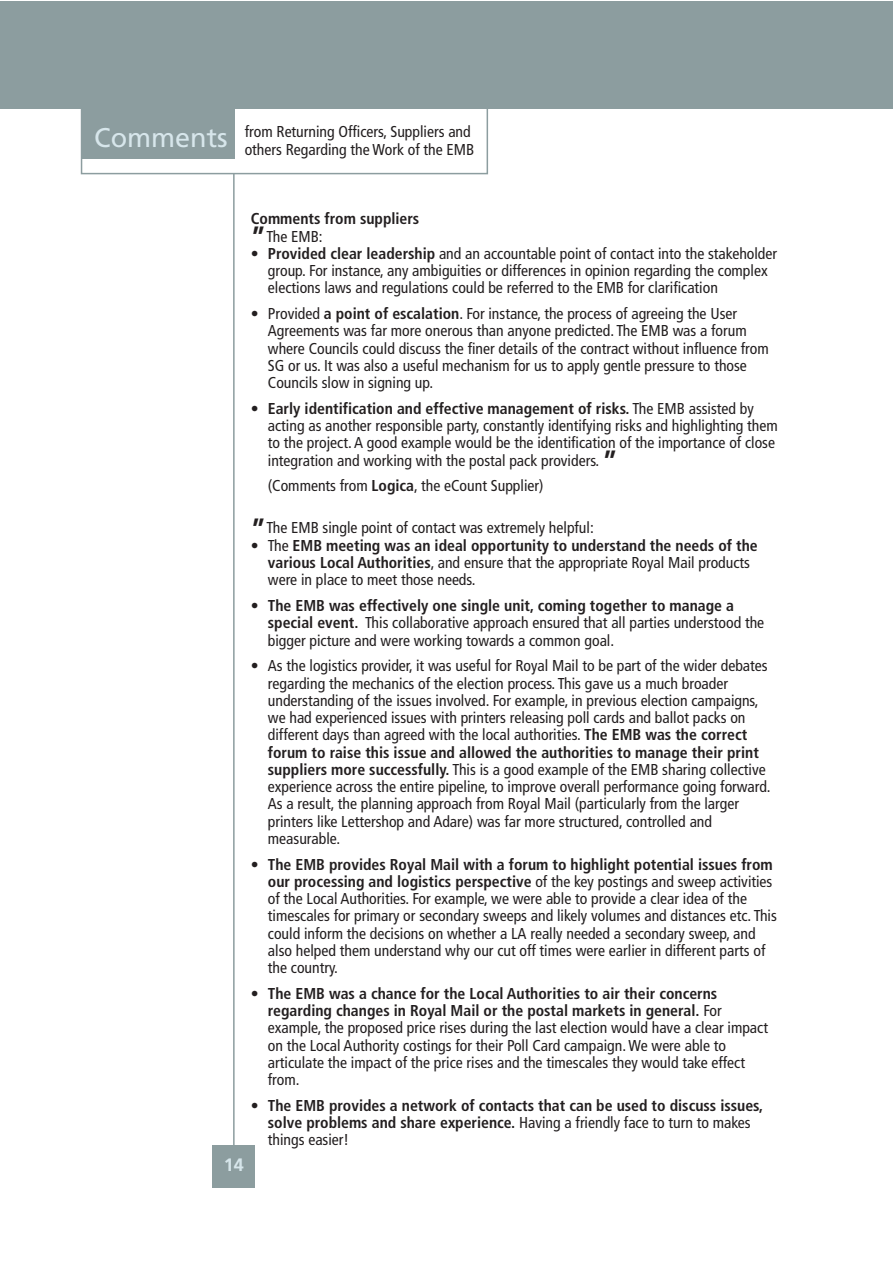
<style>
.page{position:relative;width:893px;height:1263px;background:#fff}
.page>*{position:absolute;margin:0;border:0;box-sizing:border-box;transform-origin:0 0}
.t1{font:700 18px "Frutiger LT";color:#d7e6eb}
.t2{font:condensed 15.75px/17.2px "Frutiger LT";color:#231f20}
.t3{font:700 condensed 15.75px/17.2px "Frutiger LT";color:#231f20}
.s1{font-stretch:normal;font-size:27px;color:#d7e6eb}
.s2{font-size:30px}
.s3{font-weight:400}
.s4{font-weight:700}
.s5{font-weight:700;font-size:30px}
</style>
<div class="page">
<hr style="left:233px;top:173px;width:2px;height:988px;background:#8c9d9f">
<div style="left:213px;top:1145px;width:42px;height:42px;background:#8c9d9f"></div>
<div style="left:0;top:1px;width:892px;height:107px;background:#8c9d9f"></div>
<div style="left:82px;top:98px;width:152px;height:61px;background:#8c9d9f"></div>
<div style="left:81px;top:105px;width:407px;height:69px;border:2px solid #8c9d9f"></div>
<p class="t2" style="left:94px;top:123px;width:382px;text-align:right"><span class="s1">Comments</span> from Returning Officers, Suppliers and others Regarding the Work of the EMB</p>
<p class="t1" style="left:224px;top:1154px;width:21px">14</p>
<p class="t3" style="left:251px;top:210px;width:170px">Comments from suppliers <span class="s2">”</span><span class="s3">The EMB:</span></p>
<p class="t2" style="left:268px;top:245px;width:511px;text-indent:-17px">• <span class="s4">Provided clear leadership</span> and an accountable point of contact into the stakeholder group. For instance, any ambiguities or differences in opinion regarding the complex elections laws and regulations could be referred to the EMB for clarification</p>
<p class="t2" style="left:268px;top:305px;width:502px;text-indent:-17px">• Provided <span class="s4">a point of escalation</span>. For instance, the process of agreeing the User Agreements was far more onerous than anyone predicted. The EMB was a forum where Councils could discuss the finer details of the contract without influence from SG or us. It was also a useful mechanism for us to apply gentle pressure to those Councils slow in signing up.</p>
<p class="t2" style="left:268px;top:400px;width:511px;text-indent:-17px">• <span class="s4">Early identification and effective management of risks.</span> The EMB assisted by acting as another responsible party, constantly identifying risks and highlighting them to the project. A good example would be the identification of the importance of close integration and working with the postal pack providers. <span class="s5">”</span></p>
<p class="t2" style="left:268px;top:477px;width:277px">(Comments from <span class="s4">Logica</span>, the eCount Supplier)</p>
<p class="t2" style="left:251px;top:519px;width:344px"><span class="s5">”</span>The EMB single point of contact was extremely helpful:</p>
<p class="t3" style="left:268px;top:537px;width:491px;text-indent:-17px"><span class="s3">• The</span> EMB meeting was an ideal opportunity to understand the needs of the various Local Authorities<span class="s3">, and ensure that the appropriate Royal Mail products were in place to meet those needs.</span></p>
<p class="t2" style="left:268px;top:597px;width:498px;text-indent:-17px">• <span class="s4">The EMB was effectively one single unit, coming together to manage a special event.</span> This collaborative approach ensured that all parties understood the bigger picture and were working towards a common goal.</p>
<p class="t2" style="left:268px;top:657px;width:504px;text-indent:-17px">• As the logistics provider, it was useful for Royal Mail to be part of the wider debates regarding the mechanics of the election process. This gave us a much broader understanding of the issues involved. For example, in previous election campaigns, we had experienced issues with printers releasing poll cards and ballot packs on different days than agreed with the local authorities. <span class="s4">The EMB was the correct forum to raise this issue and allowed the authorities to manage their print suppliers more successfully.</span> This is a good example of the EMB sharing collective experience across the entire pipeline, to improve overall performance going forward.<br>As a result, the planning approach from Royal Mail (particularly from the larger printers like Lettershop and Adare) was far more structured, controlled and measurable.</p>
<p class="t2" style="left:268px;top:855px;width:511px;text-indent:-17px">• <span class="s4">The EMB provides Royal Mail with a forum to highlight potential issues from our processing and logistics perspective</span> of the key postings and sweep activities of the Local Authorities. For example, we were able to provide a clear idea of the timescales for primary or secondary sweeps and likely volumes and distances etc. This could inform the decisions on whether a LA really needed a secondary sweep, and also helped them understand why our cut off times were earlier in different parts of the country.</p>
<p class="t2" style="left:268px;top:985px;width:502px;text-indent:-17px">• <span class="s4">The EMB was a chance for the Local Authorities to air their concerns regarding changes in Royal Mail or the postal markets in general.</span> For example, the proposed price rises during the last election would have a clear impact on the Local Authority costings for their Poll Card campaign.We were able to articulate the impact of the price rises and the timescales they would take effect from.</p>
<p class="t3" style="left:268px;top:1097px;width:497px;text-indent:-17px"><span class="s3">•</span> The EMB provides a network of contacts that can be used to discuss issues, solve problems and share experience. <span class="s3">Having a friendly face to turn to makes things easier!</span></p>
</div>
